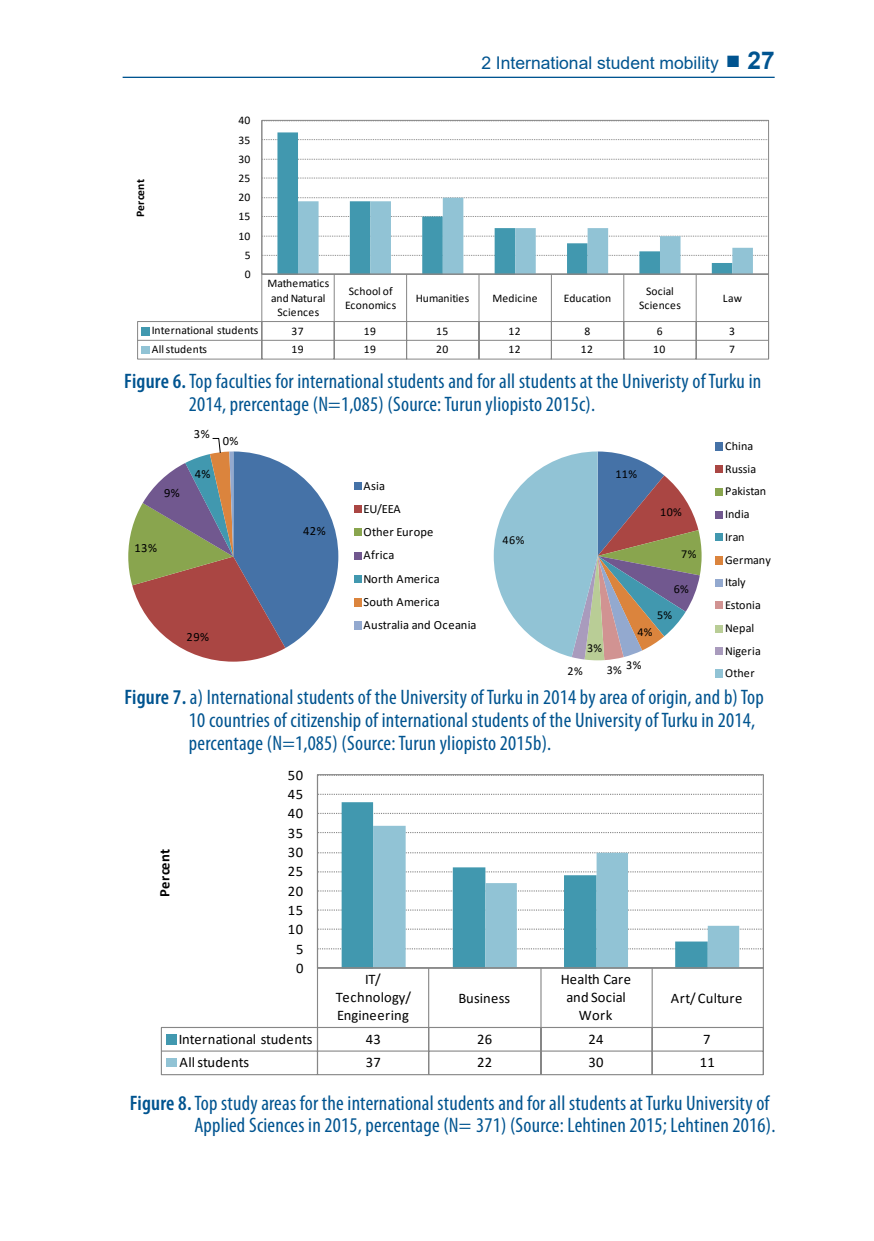
<style>
.page{position:relative;width:874px;height:1241px;background:#fff}
.page>*{position:absolute;margin:0;border:0;box-sizing:border-box;transform-origin:0 0}
.t1{font:condensed 21px/22.6px "Myriad Pro";letter-spacing:.01em;color:#005490}
.t2{font:17.5px "Arial";color:#005490}
.t3{font:14.53px/18px "Calibri";letter-spacing:.015em;color:#000;text-align:center}
.t4{font:700 14.53px "Calibri";letter-spacing:.02em;color:#000}
.t5{font:12.6px/23.3px "Calibri";letter-spacing:.015em;color:#000}
.t6{font:12.08px/22.8px "Calibri";color:#000}
.t7{font:11.55px/14.3px "Calibri";letter-spacing:.015em;color:#000;text-align:center}
.t8{font:700 11.55px "Calibri";letter-spacing:.02em;color:#000}
.s1{font-weight:700;font-size:24.5px}
.s2{font-weight:600}
</style>
<div class="page">
<hr style="left:122px;top:77px;width:652px;height:1px;background:#005490">
<svg style="left:264px;top:177px;width:502px;height:1px"></svg>
<svg style="left:263px;top:159px;width:503px;height:1px"></svg>
<svg style="left:263px;top:139px;width:503px;height:1px"></svg>
<svg style="left:277px;top:132px;width:455px;height:65px"></svg>
<svg style="left:262px;top:197px;width:506px;height:77px"></svg>
<hr style="left:261px;top:120px;width:1px;height:154px;background:#868686">
<hr style="left:262px;top:274px;width:506px;height:1px;background:#868686">
<hr style="left:261px;top:274px;width:1px;height:47px;background:#868686">
<hr style="left:333px;top:274px;width:1px;height:47px;background:#868686">
<hr style="left:406px;top:274px;width:1px;height:47px;background:#868686">
<hr style="left:478px;top:274px;width:1px;height:47px;background:#868686">
<hr style="left:550px;top:274px;width:1px;height:47px;background:#868686">
<hr style="left:623px;top:274px;width:1px;height:47px;background:#868686">
<hr style="left:695px;top:274px;width:1px;height:47px;background:#868686">
<hr style="left:767px;top:274px;width:1px;height:47px;background:#868686">
<svg style="left:137px;top:321px;width:632px;height:39px"></svg>
<div style="left:141px;top:346px;width:9px;height:7px;background:#91c3d5"></div>
<svg style="left:128px;top:438px;width:210px;height:223px"></svg>
<div style="left:353px;top:482px;width:8px;height:8px;background:#4572a7"></div>
<div style="left:353px;top:505px;width:8px;height:8px;background:#aa4643"></div>
<div style="left:353px;top:528px;width:8px;height:8px;background:#89a54e"></div>
<div style="left:353px;top:551px;width:8px;height:8px;background:#71588f"></div>
<div style="left:353px;top:574px;width:8px;height:8px;background:#4198af"></div>
<div style="left:353px;top:598px;width:8px;height:8px;background:#db843d"></div>
<div style="left:353px;top:621px;width:8px;height:8px;background:#93a9cf"></div>
<svg style="left:493px;top:451px;width:208px;height:209px"></svg>
<div style="left:715px;top:442px;width:7px;height:8px;background:#4572a7"></div>
<div style="left:715px;top:465px;width:7px;height:8px;background:#aa4643"></div>
<div style="left:715px;top:488px;width:7px;height:7px;background:#89a54e"></div>
<div style="left:715px;top:511px;width:7px;height:7px;background:#71588f"></div>
<div style="left:715px;top:533px;width:7px;height:8px;background:#4198af"></div>
<div style="left:715px;top:556px;width:7px;height:8px;background:#db843d"></div>
<div style="left:715px;top:579px;width:7px;height:7px;background:#93a9cf"></div>
<div style="left:715px;top:601px;width:7px;height:8px;background:#d19392"></div>
<div style="left:715px;top:625px;width:7px;height:7px;background:#b9cd96"></div>
<div style="left:715px;top:647px;width:7px;height:7px;background:#a99bbd"></div>
<div style="left:715px;top:669px;width:7px;height:9px;background:#91c3d5"></div>
<svg style="left:319px;top:948px;width:442px;height:1px"></svg>
<svg style="left:320px;top:928px;width:441px;height:1px"></svg>
<svg style="left:319px;top:909px;width:442px;height:1px"></svg>
<svg style="left:319px;top:890px;width:442px;height:1px"></svg>
<svg style="left:319px;top:871px;width:442px;height:1px"></svg>
<svg style="left:319px;top:852px;width:442px;height:1px"></svg>
<svg style="left:319px;top:832px;width:442px;height:1px"></svg>
<svg style="left:325px;top:812px;width:432px;height:1px"></svg>
<svg style="left:320px;top:793px;width:441px;height:1px"></svg>
<svg style="left:341px;top:802px;width:366px;height:165px"></svg>
<svg style="left:373px;top:825px;width:365px;height:142px"></svg>
<hr style="left:317px;top:774px;width:1px;height:193px;background:#868686">
<hr style="left:317px;top:967px;width:446px;height:1px;background:#868686">
<hr style="left:317px;top:967px;width:1px;height:60px;background:#868686">
<hr style="left:428px;top:967px;width:1px;height:60px;background:#868686">
<hr style="left:540px;top:967px;width:1px;height:60px;background:#868686">
<hr style="left:651px;top:967px;width:1px;height:60px;background:#868686">
<hr style="left:762px;top:967px;width:1px;height:60px;background:#868686">
<hr style="left:161px;top:1026px;width:602px;height:1px;background:#868686">
<svg style="left:160px;top:1027px;width:604px;height:48px"></svg>
<div style="left:166px;top:1058px;width:10px;height:9px;background:#91c3d5"></div>
<p class="t8" style="left:132px;top:217px;width:39px;rotate:-90deg">Percent</p>
<p class="t7" style="left:238px;top:113px;width:14px">40</p>
<p class="t7" style="left:238px;top:132px;width:14px">35</p>
<p class="t7" style="left:238px;top:151px;width:14px">30</p>
<p class="t7" style="left:238px;top:171px;width:14px">25</p>
<p class="t7" style="left:238px;top:190px;width:14px">20</p>
<p class="t7" style="left:238px;top:209px;width:14px">15</p>
<p class="t7" style="left:238px;top:228px;width:14px">10</p>
<p class="t7" style="left:245px;top:247px;width:7px">5</p>
<p class="t7" style="left:245px;top:267px;width:7px">0</p>
<p class="t2" style="left:481px;top:51px;width:295px">2 International student mobility <span class="s1">■ 27</span></p>
<p class="t7" style="left:267px;top:276px;width:63px">Mathematics and Natural<br>Sciences</p>
<p class="t7" style="left:345px;top:283px;width:52px">School of<br>Economics</p>
<p class="t7" style="left:415px;top:290px;width:55px">Humanities</p>
<p class="t7" style="left:492px;top:290px;width:47px">Medicine</p>
<p class="t7" style="left:563px;top:290px;width:49px">Education</p>
<p class="t7" style="left:638px;top:283px;width:44px">Social<br>Sciences</p>
<p class="t7" style="left:722px;top:290px;width:21px">Law</p>
<p class="t7" style="left:152px;top:323px;width:108px">International students</p>
<p class="t7" style="left:291px;top:323px;width:14px">37</p>
<p class="t7" style="left:364px;top:323px;width:14px">19</p>
<p class="t7" style="left:436px;top:323px;width:14px">15</p>
<p class="t7" style="left:508px;top:323px;width:14px">12</p>
<p class="t7" style="left:584px;top:323px;width:7px">8</p>
<p class="t7" style="left:656px;top:323px;width:7px">6</p>
<p class="t7" style="left:728px;top:323px;width:7px">3</p>
<p class="t7" style="left:152px;top:341px;width:57px">All students</p>
<p class="t7" style="left:291px;top:342px;width:14px">19</p>
<p class="t7" style="left:364px;top:342px;width:14px">19</p>
<p class="t7" style="left:436px;top:342px;width:14px">20</p>
<p class="t7" style="left:508px;top:342px;width:14px">12</p>
<p class="t7" style="left:580px;top:342px;width:14px">12</p>
<p class="t7" style="left:653px;top:342px;width:14px">10</p>
<p class="t7" style="left:728px;top:342px;width:7px">7</p>
<p class="t1" style="left:189px;top:370px;width:573px;text-indent:-64px"><span class="s2">Figure 6.</span> Top faculties for international students and for all students at the Univeristy of Turku in<br>2014, prercentage (N=1,085) (Source: Turun yliopisto 2015c).</p>
<p class="t5" style="left:164px;top:480px;width:17px">9%</p>
<p class="t5" style="left:194px;top:422px;width:17px">3%</p>
<p class="t5" style="left:195px;top:461px;width:17px">4%</p>
<p class="t5" style="left:223px;top:428px;width:17px">0%</p>
<p class="t5" style="left:134px;top:535px;width:24px">13%</p>
<p class="t5" style="left:186px;top:625px;width:24px">29%</p>
<p class="t5" style="left:303px;top:519px;width:24px">42%</p>
<p class="t5" style="left:363px;top:473px;width:114px">Asia<br>EU/EEA<br>Other Europe<br>Africa<br>North America<br>South America<br>Australia and Oceania</p>
<p class="t6" style="left:502px;top:528px;width:23px">46%</p>
<p class="t6" style="left:615px;top:462px;width:23px">11%</p>
<p class="t6" style="left:659px;top:500px;width:23px">10%</p>
<p class="t6" style="left:681px;top:542px;width:17px">7%</p>
<p class="t6" style="left:673px;top:577px;width:17px">6%</p>
<p class="t6" style="left:656px;top:603px;width:17px">5%</p>
<p class="t6" style="left:637px;top:620px;width:17px">4%</p>
<p class="t6" style="left:626px;top:653px;width:17px">3%</p>
<p class="t6" style="left:586px;top:636px;width:17px">3%</p>
<p class="t6" style="left:606px;top:658px;width:17px">3%</p>
<p class="t6" style="left:567px;top:659px;width:17px">2%</p>
<p class="t6" style="left:724px;top:434px;width:47px">China<br>Russia<br>Pakistan<br>India<br>Iran<br>Germany<br>Italy<br>Estonia<br>Nepal<br>Nigeria<br>Other</p>
<p class="t1" style="left:189px;top:685px;width:576px;text-indent:-64px"><span class="s2">Figure 7.</span> a) International students of the University of Turku in 2014 by area of origin, and b) Top<br>10 countries of citizenship of international students of the University of Turku in 2014, percentage (N=1,085) (Source: Turun yliopisto 2015b).</p>
<p class="t3" style="left:288px;top:765px;width:17px">50</p>
<p class="t3" style="left:288px;top:784px;width:17px">45</p>
<p class="t3" style="left:288px;top:804px;width:17px">40</p>
<p class="t4" style="left:154px;top:896px;width:49px;rotate:-90deg">Percent</p>
<p class="t3" style="left:288px;top:823px;width:17px">35</p>
<p class="t3" style="left:288px;top:842px;width:17px">30</p>
<p class="t3" style="left:288px;top:861px;width:17px">25</p>
<p class="t3" style="left:288px;top:881px;width:17px">20</p>
<p class="t3" style="left:288px;top:900px;width:17px">15</p>
<p class="t3" style="left:288px;top:919px;width:17px">10</p>
<p class="t3" style="left:296px;top:939px;width:9px">5</p>
<p class="t3" style="left:296px;top:958px;width:9px">0</p>
<p class="t3" style="left:336px;top:969px;width:77px">IT/<br>Technology/<br>Engineering</p>
<p class="t3" style="left:458px;top:988px;width:53px">Business</p>
<p class="t3" style="left:560px;top:969px;width:72px">Health Care and Social<br>Work</p>
<p class="t3" style="left:670px;top:988px;width:73px">Art/ Culture</p>
<p class="t3" style="left:179px;top:1029px;width:135px">International students</p>
<p class="t3" style="left:365px;top:1029px;width:17px">43</p>
<p class="t3" style="left:477px;top:1029px;width:17px">26</p>
<p class="t3" style="left:588px;top:1029px;width:17px">24</p>
<p class="t3" style="left:702px;top:1029px;width:9px">7</p>
<p class="t3" style="left:179px;top:1052px;width:71px">All students</p>
<p class="t3" style="left:365px;top:1052px;width:17px">37</p>
<p class="t3" style="left:477px;top:1052px;width:17px">22</p>
<p class="t3" style="left:588px;top:1052px;width:17px">30</p>
<p class="t3" style="left:699px;top:1052px;width:17px">11</p>
<p class="t1" style="left:130px;top:1090px;width:646px;text-align:right"><span class="s2">Figure 8.</span> Top study areas for the international students and for all students at Turku University of<br>Applied Sciences in 2015, percentage (N= 371) (Source: Lehtinen 2015; Lehtinen 2016).</p>
</div>
